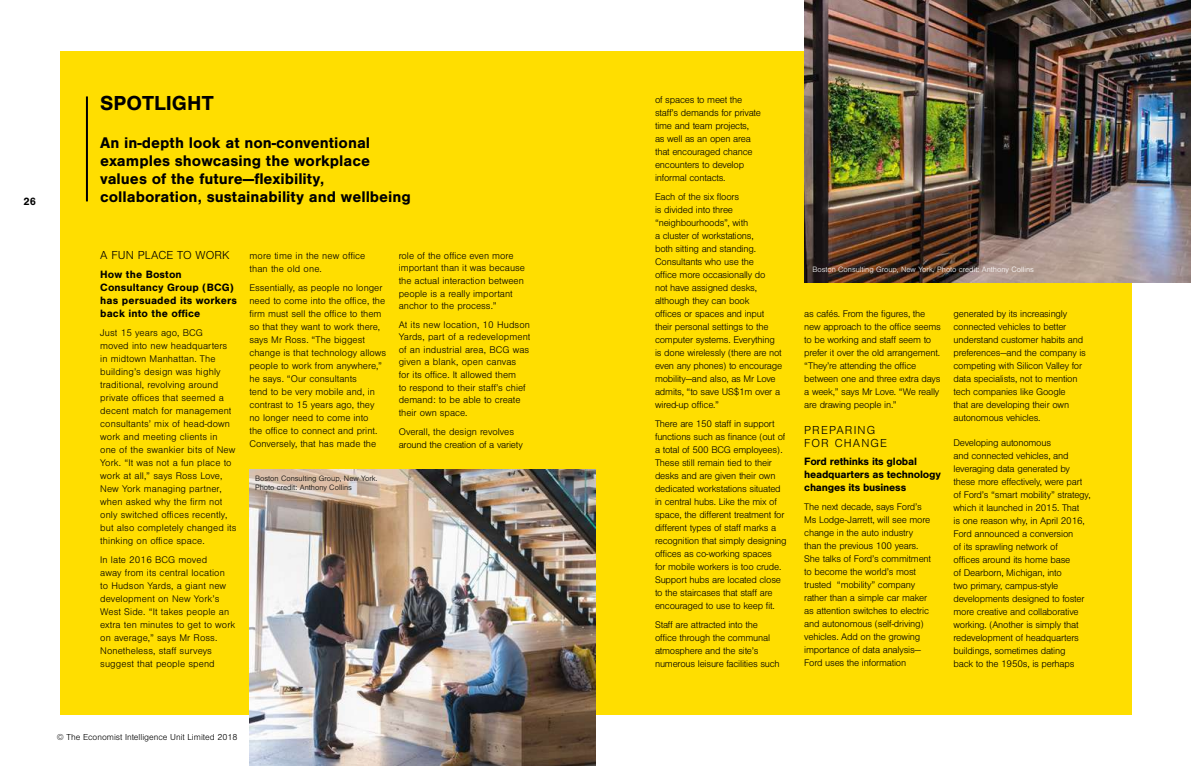
<style>
.page{position:relative;width:1191px;height:766px;background:#fff}
.page>*{position:absolute;margin:0;border:0;box-sizing:border-box;transform-origin:0 0}
.t1{font:700 21px "Nimbus San";color:#000}
.t2{font:700 16px/18px "Nimbus San";color:#000}
.t3{font:300 12px/13px "Nimbus San";letter-spacing:.085em;color:#000}
.t4{font:300 12px "Nimbus San";letter-spacing:.01em;color:#000}
.t5{font:700 11px/13px "Nimbus San";color:#000}
.t6{font:700 11px/13px "Nimbus San";letter-spacing:-.02em;color:#000}
.t7{font:300 10px/13px "Nimbus San";letter-spacing:-.02em;color:#000}
.t8{font:300 10px/13px "Nimbus San";letter-spacing:.01em;color:#000}
.t9{font:300 10px/13px "Nimbus San";color:#000}
.t10{font:300 9px "Nimbus San";color:#000}
.t11{font:300 8px "Nimbus San";color:#fff}
.t12{font:300 8px/9px "Nimbus San";color:#000}
</style>
<div class="page">
<div style="left:60px;top:51px;width:1071px;height:663px;background:#ffde00"></div>
<img style="left:249px;top:469px;width:346px;height:296px">
<img style="left:804px;top:0;width:387px;height:282px">
<hr style="left:86px;top:96px;width:2px;height:105px;background:#000">
<p class="t5" style="left:24px;top:194px;width:14px">26</p>
<h1 class="t1" style="left:100px;top:92px;width:115px">SPOTLIGHT</h1>
<h2 class="t2" style="left:100px;top:134px;width:312px">An in-depth look at non-conventional examples showcasing the workplace values of the future—flexibility, collaboration, sustainability and wellbeing</h2>
<p class="t4" style="left:100px;top:249px;width:131px">A FUN PLACE TO WORK</p>
<p class="t5" style="left:100px;top:268px;width:138px">How the Boston<br>Consultancy Group (BCG) has persuaded its workers back into the office</p>
<p class="t8" style="left:100px;top:326px;width:138px">Just 15 years ago, BCG<br>moved into new headquarters in midtown Manhattan. The building’s design was highly traditional, revolving around private offices that seemed a decent match for management consultants’ mix of head-down work and meeting clients in<br>one of the swankier bits of New<br>York. “It was not a fun place to work at all,” says Ross Love,<br>New York managing partner, when asked why the firm not only switched offices recently, but also completely changed its thinking on office space.</p>
<p class="t8" style="left:100px;top:553px;width:137px">In late 2016 BCG moved<br>away from its central location<br>to Hudson Yards, a giant new development on New York’s<br>West Side. “It takes people an extra ten minutes to get to work on average,” says Mr Ross.<br>Nonetheless, staff surveys suggest that people spend</p>
<p class="t8" style="left:249px;top:250px;width:117px">more time in the new office than the old one.</p>
<p class="t9" style="left:249px;top:281px;width:138px">Essentially, as people no longer need to come into the office, the firm must sell the office to them so that they want to work there, says Mr Ross. “The biggest change is that technology allows people to work from anywhere,” he says. “Our consultants<br>tend to be very mobile and, in contrast to 15 years ago, they no longer need to come into<br>the office to connect and print.<br>Conversely, that has made the</p>
<p class="t12" style="left:255px;top:473px;width:124px">Boston Consulting Group, New York.<br>Photo credit: Anthony Collins</p>
<p class="t9" style="left:399px;top:249px;width:128px;line-height:12.6px">role of the office even more important than it was because the actual interaction between people is a really important anchor to the process.”</p>
<p class="t9" style="left:399px;top:318px;width:133px;line-height:12.7px">At its new location, 10 Hudson<br>Yards, part of a redevelopment of an industrial area, BCG was given a blank, open canvas<br>for its office. It allowed them<br>to respond to their staff’s chief demand: to be able to create their own space.</p>
<p class="t7" style="left:399px;top:425px;width:126px">Overall, the design revolves around the creation of a variety</p>
<p class="t10" style="left:57px;top:732px;width:182px">© The Economist Intelligence Unit Limited 2018</p>
<p class="t7" style="left:655px;top:94px;width:107px">of spaces to meet the staff’s demands for private time and team projects, as well as an open area that encouraged chance encounters to develop informal contacts.</p>
<p class="t7" style="left:655px;top:190px;width:129px">Each of the six floors<br>is divided into three “neighbourhoods”, with<br>a cluster of workstations,<br>both sitting and standing.<br>Consultants who use the<br>office more occasionally do<br>not have assigned desks, although they can book<br>offices or spaces and input their personal settings to the computer systems. Everything is done wirelessly (there are not even any phones) to encourage mobility—and also, as Mr Love admits, “to save US$1m over a wired-up office.”</p>
<p class="t7" style="left:655px;top:417px;width:133px">There are 150 staff in support functions such as finance (out of a total of 500 BCG employees).<br>These still remain tied to their desks and are given their own dedicated workstations situated in central hubs. Like the mix of space, the different treatment for different types of staff marks a recognition that simply designing offices as co-working spaces<br>for mobile workers is too crude.<br>Support hubs are located close to the staircases that staff are encouraged to use to keep fit.</p>
<p class="t7" style="left:655px;top:618px;width:126px">Staff are attracted into the office through the communal atmosphere and the site’s numerous leisure facilities such</p>
<p class="t11" style="left:812px;top:265px;width:223px">Boston Consulting Group, New York. Photo credit: Anthony Collins</p>
<p class="t7" style="left:804px;top:308px;width:138px">as cafés. From the figures, the new approach to the office seems to be working and staff seem to prefer it over the old arrangement. “They’re attending the office between one and three extra days a week,” says Mr Love. “We really are drawing people in.”</p>
<p class="t3" style="left:804px;top:423px;width:84px">PREPARING<br>FOR CHANGE</p>
<p class="t6" style="left:804px;top:455px;width:138px">Ford rethinks its global headquarters as technology changes its business</p>
<p class="t7" style="left:804px;top:500px;width:128px">The next decade, says Ford’s<br>Ms Lodge-Jarrett, will see more change in the auto industry than the previous 100 years.<br>She talks of Ford’s commitment to become the world’s most trusted “mobility” company rather than a simple car maker as attention switches to electric and autonomous (self-driving) vehicles. Add on the growing importance of data analysis—<br>Ford uses the information</p>
<p class="t7" style="left:953px;top:308px;width:134px">generated by its increasingly connected vehicles to better understand customer habits and preferences—and the company is competing with Silicon Valley for data specialists, not to mention tech companies like Google<br>that are developing their own autonomous vehicles.</p>
<p class="t7" style="left:953px;top:436px;width:139px">Developing autonomous<br>and connected vehicles, and leveraging data generated by these more effectively, were part of Ford’s “smart mobility” strategy, which it launched in 2015. That<br>is one reason why, in April 2016,<br>Ford announced a conversion<br>of its sprawling network of<br>offices around its home base<br>of Dearborn, Michigan, into<br>two primary, campus-style developments designed to foster more creative and collaborative working. (Another is simply that redevelopment of headquarters buildings, sometimes dating<br>back to the 1950s, is perhaps</p>
</div>
